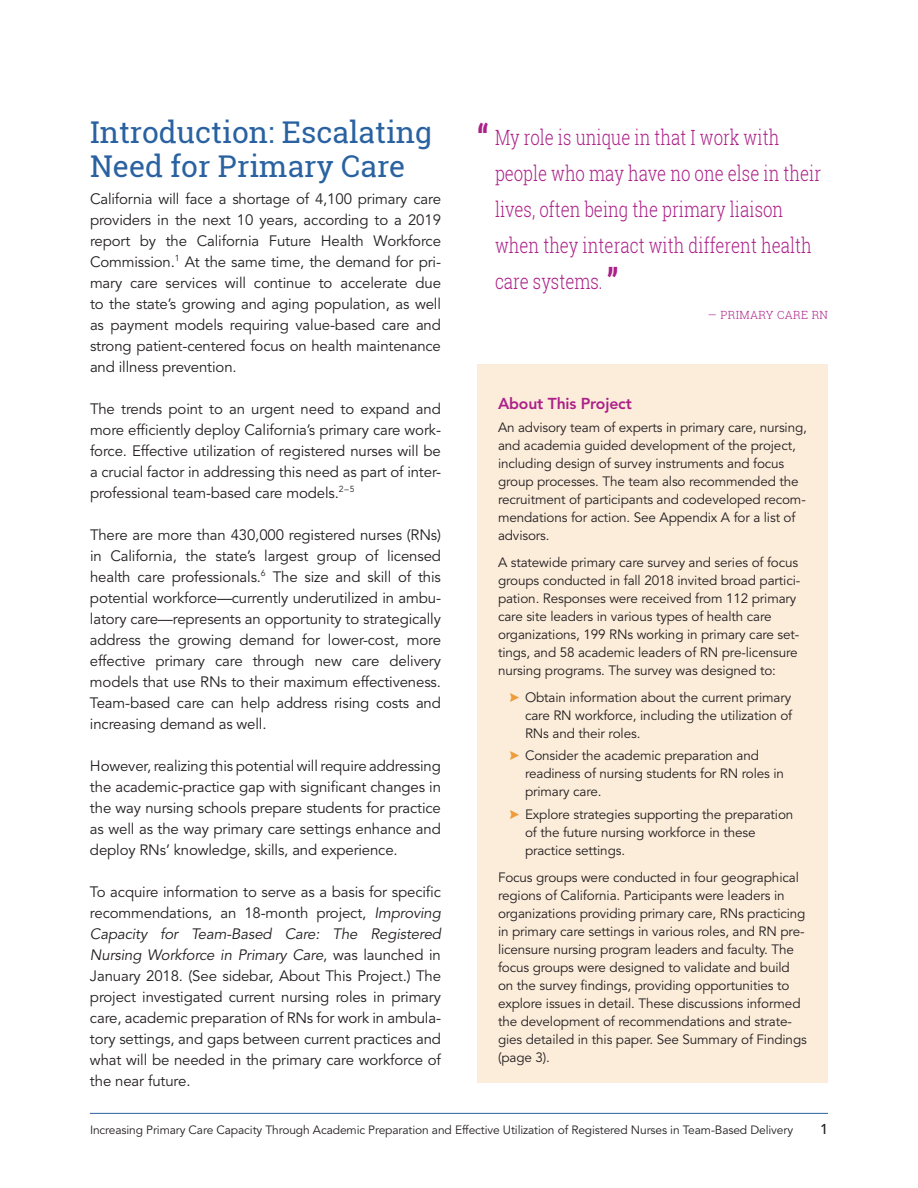
<style>
.page{position:relative;width:918px;height:1188px;background:#fff}
.page>*{position:absolute;margin:0;border:0;box-sizing:border-box;transform-origin:0 0}
.t1{font:30px/34.5px "Roboto Slab";color:#2a62a1}
.t2{font:300 21px/36px "Roboto Slab";color:#ac2088;scale:.8 1}
.t3{font:800 15.75px "Avenir LT Std";letter-spacing:-.01em;color:#ac2088}
.t4{font:15px/21px "Avenir LT Std";letter-spacing:-.01em;color:#231f20;text-align:justify}
.t5{font:500 14.25px "Avenir LT Std";color:#231f20}
.t6{font:13.5px/18px "Avenir LT Std";letter-spacing:-.01em;color:#231f20}
.t7{font:12px "Avenir LT Std";letter-spacing:-.01em;color:#231f20}
.t8{font:300 11.25px "Roboto Slab";letter-spacing:.03em;color:#ac2088}
.s1{font-style:italic}
.s2{font-weight:700;font-size:36px}
</style>
<div class="page">
<hr style="left:90px;top:1113px;width:738px;height:1px;background:#2a62a1">
<div style="left:477px;top:364px;width:351px;height:719px;background:#fceddb"></div>
<h1 class="t1" style="left:90px;top:114px;width:343px">Introduction: Escalating<br>Need for Primary Care</h1>
<p class="t4" style="left:90px;top:189px;width:353px">California will face a shortage of 4,100 primary care providers in the next 10 years, according to a 2019 report by the California Future Health Workforce Commission.<sup>1</sup> At the same time, the demand for pri&shy;mary care services will continue to accelerate due to the state’s growing and aging population, as well as payment models requiring value-based care and strong patient-centered focus on health maintenance and illness prevention.</p>
<p class="t4" style="left:90px;top:399px;width:352px">The trends point to an urgent need to expand and more efficiently deploy California’s primary care work&shy;force. Effective utilization of registered nurses will be a crucial factor in addressing this need as part of inter&shy;professional team-based care models.<sup>2–5</sup></p>
<p class="t4" style="left:90px;top:525px;width:353px">There are more than 430,000 registered nurses (RNs) in California, the state’s largest group of licensed health care professionals.<sup>6</sup> The size and skill of this potential workforce—currently underutilized in ambu&shy;latory care—represents an opportunity to strategically address the growing demand for lower-cost, more effective primary care through new care delivery models that use RNs to their maximum effectiveness.<br>Team-based care can help address rising costs and increasing demand as well.</p>
<p class="t4" style="left:90px;top:756px;width:353px">However, realizing this potential will require addressing the academic-practice gap with significant changes in the way nursing schools prepare students for practice as well as the way primary care settings enhance and deploy RNs’ knowledge, skills, and experience.</p>
<p class="t4" style="left:90px;top:882px;width:353px">To acquire information to serve as a basis for specific recommendations, an 18-month project, <span class="s1">Improving Capacity for Team-Based Care: The Registered Nursing Workforce in Primary Care</span>, was launched in January 2018. (See sidebar, About This Project.) The project investigated current nursing roles in primary care, academic preparation of RNs for work in ambula&shy;tory settings, and gaps between current practices and what will be needed in the primary care workforce of the near future.</p>
<h2 class="t2" style="left:495px;top:119px;width:409px;text-indent:-18px"><span class="s2">“</span> My role is unique in that I work with people who may have no one else in their lives, often being the primary liaison when they interact with different health care systems. <span class="s2">”</span></h2>
<p class="t8" style="left:708px;top:307px;width:122px">— PRIMARY CARE RN</p>
<p class="t3" style="left:498px;top:395px;width:135px">About This Project</p>
<p class="t6" style="left:498px;top:419px;width:310px">An advisory team of experts in primary care, nursing, and academia guided development of the project, including design of survey instruments and focus group processes. The team also recommended the recruitment of participants and codeveloped recom&shy;mendations for action. See Appendix A for a list of advisors.</p>
<p class="t6" style="left:498px;top:554px;width:304px">A statewide primary care survey and series of focus groups conducted in fall 2018 invited broad partici&shy;pation. Responses were received from 112 primary care site leaders in various types of health care organizations, 199 RNs working in primary care set&shy;tings, and 58 academic leaders of RN pre-licensure nursing programs. The survey was designed to:</p>
<p class="t6" style="left:525px;top:689px;width:269px;text-align:justify">Obtain information about the current primary care RN workforce, including the utilization of RNs and their roles.</p>
<p class="t6" style="left:525px;top:747px;width:261px">Consider the academic preparation and readiness of nursing students for RN roles in primary care.</p>
<p class="t6" style="left:525px;top:806px;width:270px">Explore strategies supporting the preparation of the future nursing workforce in these practice settings.</p>
<p class="t6" style="left:498px;top:869px;width:310px">Focus groups were conducted in four geographical regions of California. Participants were leaders in organizations providing primary care, RNs practicing in primary care settings in various roles, and RN pre&shy;licensure nursing program leaders and faculty. The focus groups were designed to validate and build on the survey findings, providing opportunities to explore issues in detail. These discussions informed the development of recommendations and strate&shy;gies detailed in this paper. See Summary of Findings (page 3).</p>
<p class="t7" style="left:90px;top:1123px;width:705px">Increasing Primary Care Capacity Through Academic Preparation and Effective Utilization of Registered Nurses in Team-Based Delivery</p>
<p class="t5" style="left:820px;top:1121px;width:9px">1</p>
</div>
